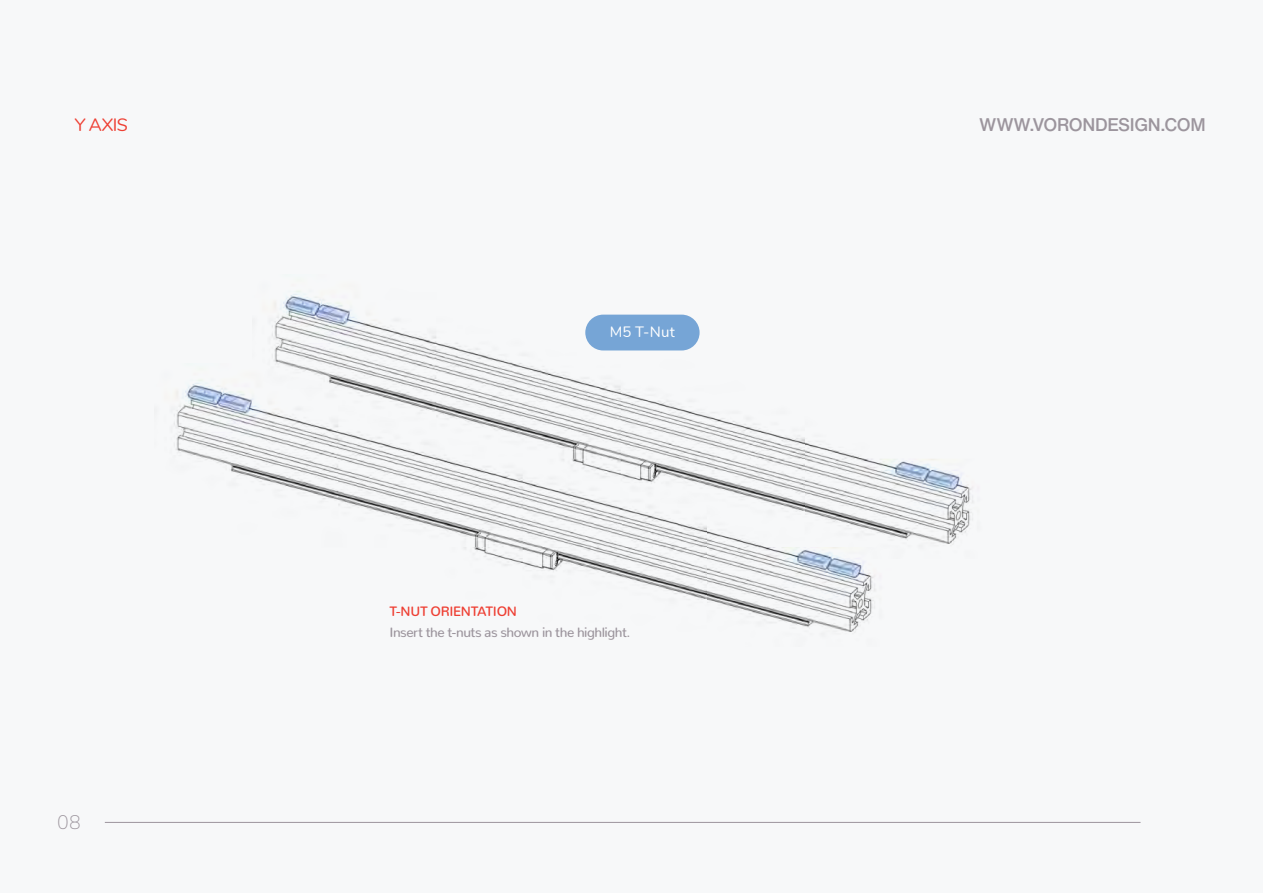
<style>
.page{position:relative;width:1263px;height:893px;background:#f7f8f9}
.page>*{position:absolute;margin:0;border:0;box-sizing:border-box;transform-origin:0 0}
.t1{font:200 19.5px "Nunito";color:#9c959d}
.t2{font:500 18px "Helvetica Now Text";letter-spacing:-.025em;color:#9c959d}
.Page_Title{font:18px "Nunito";color:#ee3f33}
.Callout_Text{font:15px "Nunito";color:#fff}
.Info_Text{font:500 13.5px "Nunito";letter-spacing:-.035em;color:#9c959d}
.Info_Header{font:500 13.5px "Nunito";letter-spacing:-.025em;color:#ee3f33}
</style>
<div class="page">
<hr style="left:105px;top:822px;width:1035px;height:1px;background:#9c959d">
<img style="left:174px;top:380px;width:701px;height:252px">
<img style="left:252px;top:291px;width:721px;height:267px">
<div style="left:585px;top:315px;width:115px;height:35px;background:#76a5d6;border-radius:18px"></div>
<p class="Page_Title" style="left:75px;top:111px;width:55px">Y AXIS</p>
<h1 class="t1" style="left:57px;top:808px;width:25px">08</h1>
<p class="Callout_Text" style="left:610px;top:321px;width:67px">M5 T-Nut</p>
<p class="Info_Header" style="left:389px;top:600px;width:129px">T-NUT ORIENTATION</p>
<p class="Info_Text" style="left:389px;top:621px;width:243px">Insert the t-nuts as shown in the highlight.</p>
<h2 class="t2" style="left:979px;top:111px;width:228px">WWW.VORONDESIGN.COM</h2>
</div>
